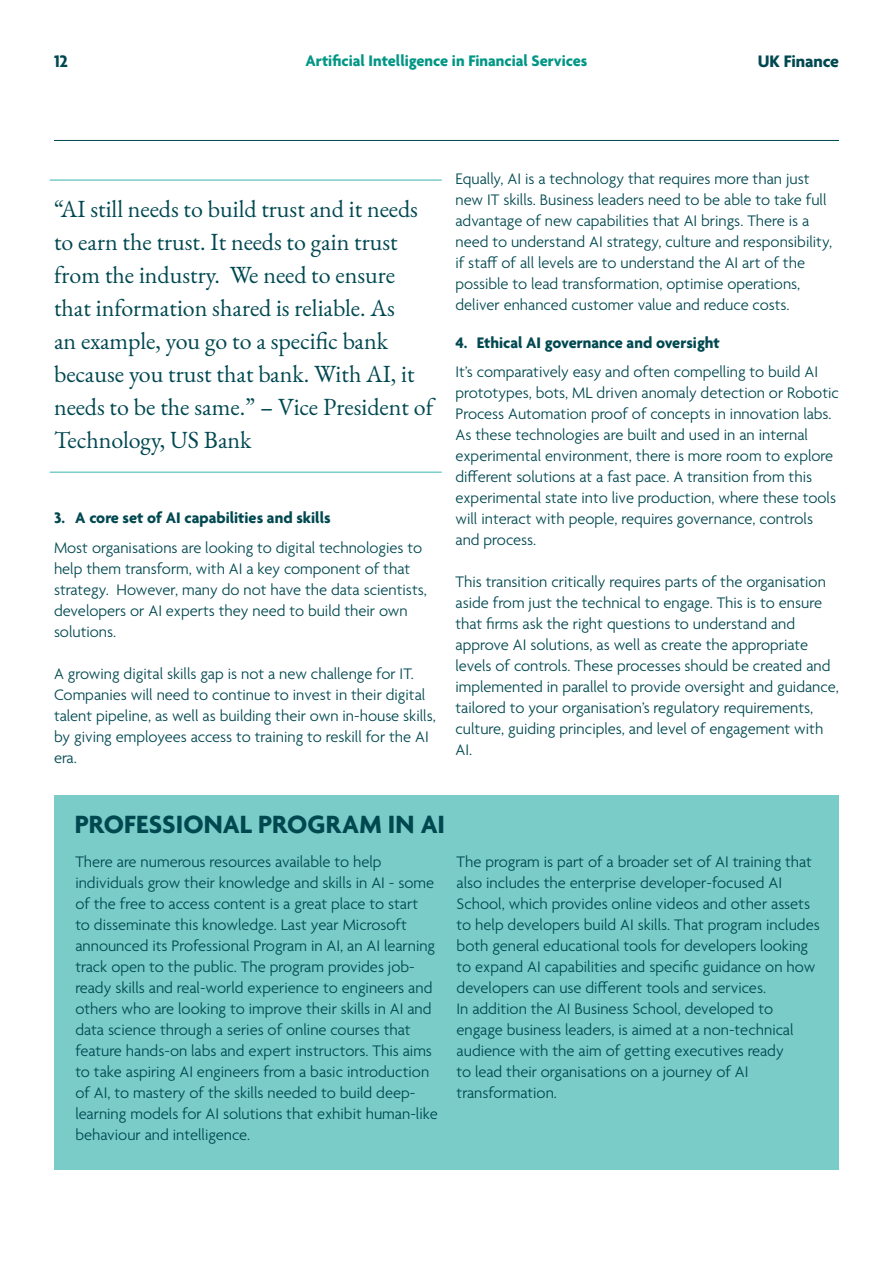
<style>
.page{position:relative;width:893px;height:1263px;background:#fff}
.page>*{position:absolute;margin:0;border:0;box-sizing:border-box;transform-origin:0 0}
.Sub_header_2_Blue{font:700 27px "Agenda";letter-spacing:.005em;color:#004850}
.Pull_Quote_LARGE_Blu{font:24px/33px "EB Garamond";color:#004850}
.t1{font:700 18px "Agenda";letter-spacing:-.005em;color:#004850}
.Body_copy_11pt_LIGHT{font:300 16.5px/21px "Agenda";color:#004850}
.Bullet_9pt_LIGHT_Blu{font:700 16.5px "Agenda";color:#004850}
.t2{font:700 16.5px "Agenda";color:#009685}
</style>
<div class="page">
<hr style="left:54px;top:140px;width:785px;height:1px;background:#004850">
<hr style="left:50px;top:471px;width:392px;height:2px;background:#7accc8">
<hr style="left:50px;top:179px;width:392px;height:2px;background:#7accc8">
<div style="left:54px;top:795px;width:785px;height:374px;background:#7accc8"></div>
<p class="t1" style="left:54px;top:51px;width:15px">12</p>
<p class="t2" style="left:305px;top:52px;width:284px">Artificial Intelligence in Financial Services</p>
<p class="t1" style="left:758px;top:51px;width:83px">UK Finance</p>
<p class="Pull_Quote_LARGE_Blu" style="left:54px;top:193px;width:381px">“AI still needs to build trust and it needs to earn the trust. It needs to gain trust from the industry. We need to ensure that information shared is reliable. As<br>an example, you go to a specific bank because you trust that bank. With AI, it needs to be the same.” – Vice President of Technology, US Bank</p>
<p class="Bullet_9pt_LIGHT_Blu" style="left:54px;top:509px;width:278px">3. A core set of AI capabilities and skills</p>
<p class="Body_copy_11pt_LIGHT" style="left:54px;top:538px;width:374px">Most organisations are looking to digital technologies to help them transform, with AI a key component of that strategy. However, many do not have the data scientists, developers or AI experts they need to build their own solutions.</p>
<p class="Body_copy_11pt_LIGHT" style="left:54px;top:664px;width:383px">A growing digital skills gap is not a new challenge for IT.<br>Companies will need to continue to invest in their digital talent pipeline, as well as building their own in-house skills, by giving employees access to training to reskill for the AI era.</p>
<p class="Body_copy_11pt_LIGHT" style="left:455px;top:169px;width:378px">Equally, AI is a technology that requires more than just new IT skills. Business leaders need to be able to take full advantage of new capabilities that AI brings. There is a need to understand AI strategy, culture and responsibility, if staff of all levels are to understand the AI art of the possible to lead transformation, optimise operations, deliver enhanced customer value and reduce costs.</p>
<p class="Bullet_9pt_LIGHT_Blu" style="left:455px;top:333px;width:266px">4. Ethical AI governance and oversight</p>
<p class="Body_copy_11pt_LIGHT" style="left:455px;top:362px;width:385px">It’s comparatively easy and often compelling to build AI prototypes, bots, ML driven anomaly detection or Robotic Process Automation proof of concepts in innovation labs.<br>As these technologies are built and used in an internal experimental environment, there is more room to explore different solutions at a fast pace. A transition from this experimental state into live production, where these tools will interact with people, requires governance, controls and process.</p>
<p class="Body_copy_11pt_LIGHT" style="left:455px;top:572px;width:385px">This transition critically requires parts of the organisation aside from just the technical to engage. This is to ensure that firms ask the right questions to understand and approve AI solutions, as well as create the appropriate levels of controls. These processes should be created and implemented in parallel to provide oversight and guidance, tailored to your organisation’s regulatory requirements, culture, guiding principles, and level of engagement with AI.</p>
<p class="Sub_header_2_Blue" style="left:75px;top:810px;width:372px">PROFESSIONAL PROGRAM IN AI</p>
<p class="Body_copy_11pt_LIGHT" style="left:75px;top:852px;width:364px">There are numerous resources available to help individuals grow their knowledge and skills in AI - some of the free to access content is a great place to start<br>to disseminate this knowledge. Last year Microsoft announced its Professional Program in AI, an AI learning track open to the public. The program provides job&shy;ready skills and real-world experience to engineers and others who are looking to improve their skills in AI and data science through a series of online courses that feature hands-on labs and expert instructors. This aims to take aspiring AI engineers from a basic introduction of AI, to mastery of the skills needed to build deep&shy;learning models for AI solutions that exhibit human-like behaviour and intelligence.</p>
<p class="Body_copy_11pt_LIGHT" style="left:457px;top:852px;width:365px">The program is part of a broader set of AI training that also includes the enterprise developer-focused AI School, which provides online videos and other assets to help developers build AI skills. That program includes both general educational tools for developers looking to expand AI capabilities and specific guidance on how developers can use different tools and services.</p>
<p class="Body_copy_11pt_LIGHT" style="left:457px;top:999px;width:338px">In addition the AI Business School, developed to engage business leaders, is aimed at a non-technical audience with the aim of getting executives ready to lead their organisations on a journey of AI transformation.</p>
</div>
